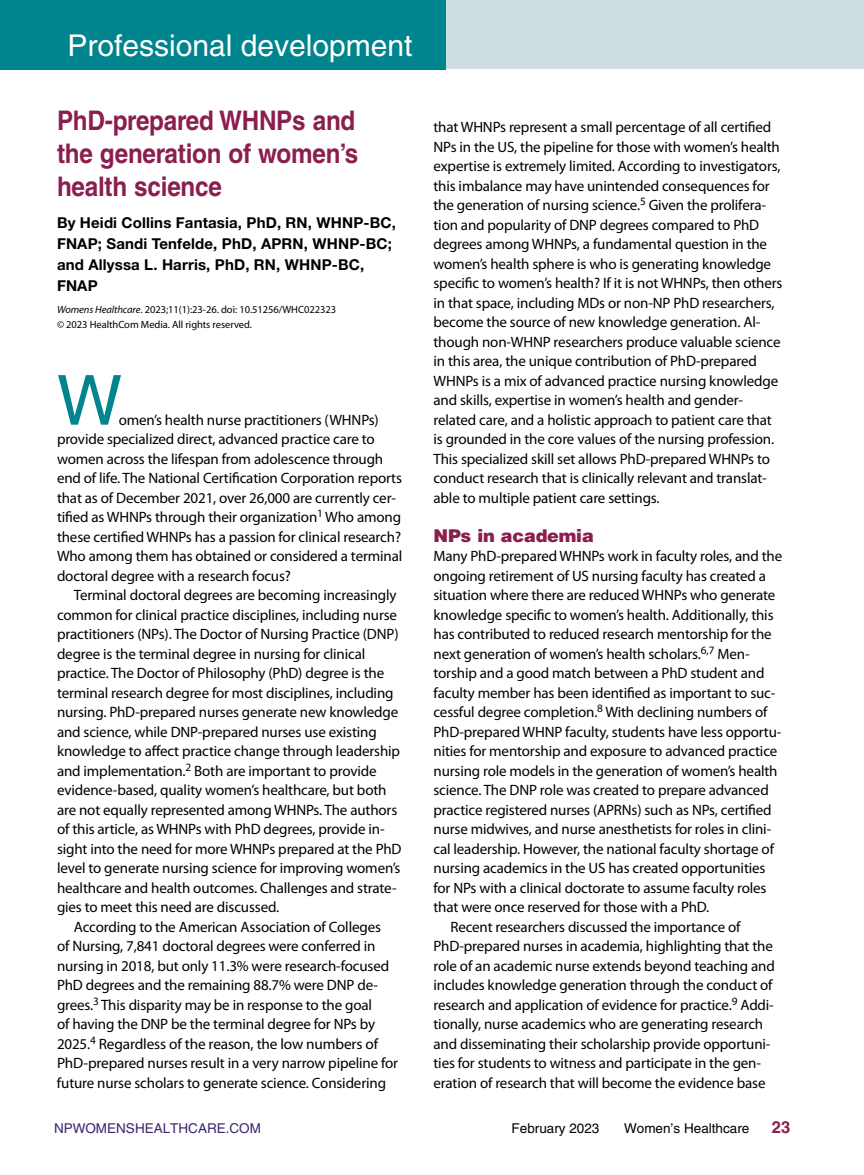
<style>
.page{position:relative;width:864px;height:1175px;background:#fff}
.page>*{position:absolute;margin:0;border:0;box-sizing:border-box;transform-origin:0 0}
.t1{font:69px "Helvetica LT Std";color:#00848d}
.t2{font:30px "Helvetica LT Std";color:#fff}
.t3{font:700 27px/33px "Helvetica LT Std";letter-spacing:-.01em;color:#8a1e4f;text-align:justify;scale:.9 1}
.t4{font:900 17.7px "Helvetica LT Std";letter-spacing:-.01em;color:#8a1e4f}
.t5{font:700 16.65px "Helvetica LT Std";color:#8a1e4f}
.t6{font:15px/19.5px "Myriad Pro";letter-spacing:-.01em;color:#000}
.t7{font:700 15px/21px "Helvetica Neue LT Std";letter-spacing:.01em;color:#000}
.t8{font:13.5px "Helvetica LT Std";color:#000}
.t9{font:13.5px "Helvetica LT Std";color:#3d2570}
.t10{font:13.5px "Helvetica LT Std";color:#3d2570}
.t11{font:10.5px/15px "Myriad Pro";letter-spacing:-.005em;color:#000}
.s1{font-style:italic}
.s2{font-style:inherit}
</style>
<div class="page">
<div style="left:0;top:0;width:864px;height:69px;background:#cfdee1"></div>
<div style="left:0;top:0;width:446px;height:69px;background:#00848d"></div>
<h2 class="t2" style="left:68px;top:28px;width:347px">Professional development</h2>
<h3 class="t3" style="left:57px;top:104px;width:336px">PhD-prepared WHNPs and the generation of women’s health science</h3>
<p class="t7" style="left:57px;top:212px;width:340px">By Heidi Collins Fantasia, PhD, RN, WHNP-BC, FNAP; Sandi Tenfelde, PhD, APRN, WHNP-BC; and Allyssa L. Harris, PhD, RN, WHNP-BC, FNAP</p>
<p class="t11" style="left:57px;top:302px;width:281px"><span class="s1">Womens Healthcare</span>. 2023;11(1):23-26. doi: 10.51256/WHC022323 © 2023 HealthCom Media. All rights reserved.</p>
<h1 class="t1" style="left:57px;top:360px;width:67px">W</h1>
<p class="t6" style="left:57px;top:410px;width:347px;text-indent:62px">omen’s health nurse practitioners (WHNPs) provide specialized direct, advanced practice care to women across the lifespan from adolescence through end of life. The National Certification Corporation reports that as of December 2021, over 26,000 are currently cer&shy;tified as WHNPs through their organization<sup>1</sup> Who among these certified WHNPs has a passion for clinical research?<br>Who among them has obtained or considered a terminal doctoral degree with a research focus?</p>
<p class="t6" style="left:57px;top:586px;width:346px;text-indent:17px">Terminal doctoral degrees are becoming increasingly common for clinical practice disciplines, including nurse practitioners (NPs). The Doctor of Nursing Practice (DNP) degree is the terminal degree in nursing for clinical practice. The Doctor of Philosophy (PhD) degree is the terminal research degree for most disciplines, including nursing. PhD-prepared nurses generate new knowledge and science, while DNP-prepared nurses use existing knowledge to affect practice change through leadership and implementation.<sup>2</sup> Both are important to provide evidence-based, quality women’s healthcare, but both are not equally represented among WHNPs. The authors of this article, as WHNPs with PhD degrees, provide in&shy;sight into the need for more WHNPs prepared at the PhD level to generate nursing science for improving women’s healthcare and health outcomes. Challenges and strate&shy;gies to meet this need are discussed.</p>
<p class="t6" style="left:57px;top:917px;width:343px;text-indent:17px">According to the American Association of Colleges<br>of Nursing, 7,841 doctoral degrees were conferred in nursing in 2018, but only 11.3% were research-focused PhD degrees and the remaining 88.7% were DNP de&shy;grees.<sup>3</sup> This disparity may be in response to the goal<br>of having the DNP be the terminal degree for NPs by 2025.<sup>4</sup> Regardless of the reason, the low numbers of PhD-prepared nurses result in a very narrow pipeline for future nurse scholars to generate science. Considering</p>
<p class="t6" style="left:433px;top:118px;width:350px">that WHNPs represent a small percentage of all certified NPs in the US, the pipeline for those with women’s health expertise is extremely limited. According to investigators, this imbalance may have unintended consequences for the generation of nursing science.<sup>5</sup> Given the prolifera&shy;tion and popularity of DNP degrees compared to PhD degrees among WHNPs, a fundamental question in the women’s health sphere is who is generating knowledge specific to women’s health? If it is not WHNPs, then others in that space, including MDs or non-NP PhD researchers, become the source of new knowledge generation. Al&shy;though non-WHNP researchers produce valuable science in this area, the unique contribution of PhD-prepared WHNPs is a mix of advanced practice nursing knowledge and skills, expertise in women’s health and gender&shy;related care, and a holistic approach to patient care that is grounded in the core values of the nursing profession.<br>This specialized skill set allows PhD-prepared WHNPs to conduct research that is clinically relevant and translat&shy;able to multiple patient care settings.</p>
<p class="t4" style="left:434px;top:524px;width:162px">NPs in academia</p>
<p class="t6" style="left:434px;top:547px;width:350px">Many PhD-prepared WHNPs work in faculty roles, and the</p>
<p class="t6" style="left:434px;top:566px;width:334px">ongoing retirement of US nursing faculty has created a</p>
<p class="t6" style="left:434px;top:586px;width:343px">situation where there are reduced WHNPs who generate</p>
<p class="t6" style="left:434px;top:605px;width:342px">knowledge specific to women’s health. Additionally, this</p>
<p class="t6" style="left:434px;top:625px;width:340px">has contributed to reduced research mentorship for the</p>
<p class="t6" style="left:434px;top:644px;width:318px">next generation of women’s health scholars.<sup>6,7</sup> Men-</p>
<p class="t6" style="left:433px;top:664px;width:332px">torship and a good match between a PhD student and</p>
<p class="t6" style="left:433px;top:683px;width:344px">faculty member has been identified as important to suc-</p>
<p class="t6" style="left:433px;top:703px;width:336px">cessful degree completion.<sup>8</sup> With declining numbers of</p>
<p class="t6" style="left:434px;top:722px;width:349px">PhD-prepared WHNP faculty, students have less opportu-</p>
<p class="t6" style="left:434px;top:742px;width:345px">nities for mentorship and exposure to advanced practice</p>
<p class="t6" style="left:434px;top:761px;width:346px">nursing role models in the generation of women’s health</p>
<p class="t6" style="left:434px;top:781px;width:337px">science. The DNP role was created to prepare advanced</p>
<p class="t6" style="left:434px;top:800px;width:340px">practice registered nurses (APRNs) such as NPs, certified</p>
<p class="t6" style="left:434px;top:820px;width:339px">nurse midwives, and nurse anesthetists for roles in clini-</p>
<p class="t6" style="left:434px;top:839px;width:342px">cal leadership. However, the national faculty shortage of</p>
<p class="t6" style="left:434px;top:859px;width:333px">nursing academics in the US has created opportunities</p>
<p class="t6" style="left:434px;top:878px;width:335px">for NPs with a clinical doctorate to assume faculty roles</p>
<p class="t6" style="left:434px;top:898px;width:277px">that were once reserved for those with a PhD.</p>
<p class="t6" style="left:450px;top:917px;width:292px">Recent researchers discussed the importance of</p>
<p class="t6" style="left:434px;top:937px;width:341px">PhD-prepared nurses in academia, highlighting that the</p>
<p class="t6" style="left:434px;top:956px;width:343px">role of an academic nurse extends beyond teaching and</p>
<p class="t6" style="left:434px;top:976px;width:341px">includes knowledge generation through the conduct of</p>
<p class="t6" style="left:434px;top:995px;width:342px">research and application of evidence for practice.<sup>9</sup> Addi-</p>
<p class="t6" style="left:433px;top:1015px;width:331px">tionally, nurse academics who are generating research</p>
<p class="t6" style="left:433px;top:1034px;width:339px">and disseminating their scholarship provide opportuni-</p>
<p class="t6" style="left:433px;top:1054px;width:329px">ties for students to witness and participate in the gen-</p>
<p class="t6" style="left:433px;top:1073px;width:334px">eration of research that will become the evidence base</p>
<p class="t9" style="left:54px;top:1120px;width:42px"><span class="s2">NP</span>WOMENSHEALTHCARE</p>
<p class="t10" style="left:226px;top:1120px;width:37px">.COM</p>
<p class="t8" style="left:512px;top:1120px;width:89px">February 2023</p>
<p class="t8" style="left:624px;top:1120px;width:127px">Women’s Healthcare</p>
<p class="t5" style="left:772px;top:1116px;width:20px">23</p>
</div>
